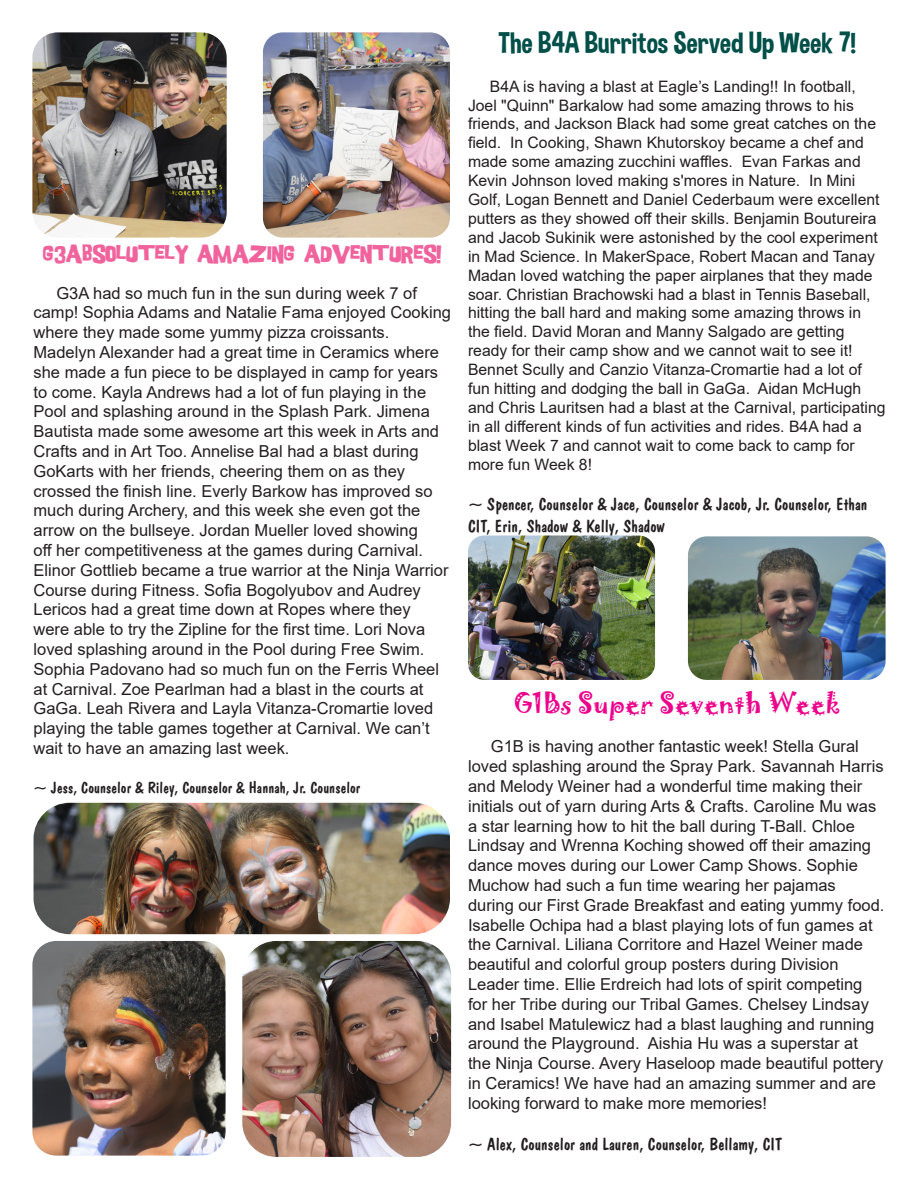
<style>
.page{position:relative;width:918px;height:1188px;background:#fff}
.page>*{position:absolute;margin:0;border:0;box-sizing:border-box;transform-origin:0 0}
.t1{font:30px "Dimbo";color:#004f48}
.t2{font:25.5px "Jokerman";color:#ed028c}
.t3{font:19.5px "Good Girl";color:#f0639d}
.t4{font:18px/21.6px "Dom Casual BT";color:#231f20}
.t5{font:16.5px/19.8px "Arial";color:#231f20}
.t6{font:16.5px "Dom Casual BT";color:#231f20}
.t7{font:15.75px/18.9px "Arial";color:#231f20}
</style>
<div class="page">
<img style="left:32px;top:32px;width:195px;height:206px">
<img style="left:263px;top:32px;width:187px;height:206px">
<img style="left:242px;top:941px;width:209px;height:216px">
<img style="left:32px;top:941px;width:193px;height:215px">
<img style="left:34px;top:803px;width:416px;height:131px">
<img style="left:688px;top:536px;width:197px;height:144px">
<img style="left:468px;top:536px;width:187px;height:144px">
<p class="t3" style="left:43px;top:244px;width:400px">G3Absolutely Amazing Adventures!</p>
<p class="t5" style="left:34px;top:283px;width:419px;text-indent:23px">G3A had so much fun in the sun during week 7 of camp! Sophia Adams and Natalie Fama enjoyed Cooking where they made some yummy pizza croissants.<br>Madelyn Alexander had a great time in Ceramics where she made a fun piece to be displayed in camp for years to come. Kayla Andrews had a lot of fun playing in the Pool and splashing around in the Splash Park. Jimena Bautista made some awesome art this week in Arts and Crafts and in Art Too. Annelise Bal had a blast during GoKarts with her friends, cheering them on as they crossed the finish line. Everly Barkow has improved so much during Archery, and this week she even got the arrow on the bullseye. Jordan Mueller loved showing<br>off her competitiveness at the games during Carnival.<br>Elinor Gottlieb became a true warrior at the Ninja Warrior Course during Fitness. Sofia Bogolyubov and Audrey Lericos had a great time down at Ropes where they<br>were able to try the Zipline for the first time. Lori Nova loved splashing around in the Pool during Free Swim.<br>Sophia Padovano had so much fun on the Ferris Wheel at Carnival. Zoe Pearlman had a blast in the courts at GaGa. Leah Rivera and Layla Vitanza-Cromartie loved playing the table games together at Carnival. We can’t wait to have an amazing last week.</p>
<p class="t6" style="left:34px;top:777px;width:328px">~ Jess, Counselor &amp; Riley, Counselor &amp; Hannah, Jr. Counselor</p>
<p class="t1" style="left:498px;top:24px;width:359px">The B4A Burritos Served Up Week 7!</p>
<p class="t7" style="left:468px;top:77px;width:419px;text-indent:22px">B4A is having a blast at Eagle’s Landing!! In football, Joel "Quinn" Barkalow had some amazing throws to his friends, and Jackson Black had some great catches on the field. In Cooking, Shawn Khutorskoy became a chef and made some amazing zucchini waffles. Evan Farkas and Kevin Johnson loved making s'mores in Nature. In Mini Golf, Logan Bennett and Daniel Cederbaum were excellent putters as they showed off their skills. Benjamin Boutureira and Jacob Sukinik were astonished by the cool experiment in Mad Science. In MakerSpace, Robert Macan and Tanay Madan loved watching the paper airplanes that they made soar. Christian Brachowski had a blast in Tennis Baseball, hitting the ball hard and making some amazing throws in the field. David Moran and Manny Salgado are getting ready for their camp show and we cannot wait to see it!<br>Bennet Scully and Canzio Vitanza-Cromartie had a lot of fun hitting and dodging the ball in GaGa. Aidan McHugh and Chris Lauritsen had a blast at the Carnival, participating in all different kinds of fun activities and rides. B4A had a blast Week 7 and cannot wait to come back to camp for more fun Week 8!</p>
<p class="t4" style="left:468px;top:493px;width:401px">~ Spencer, Counselor &amp; Jace, Counselor &amp; Jacob, Jr. Counselor, Ethan<br>CIT, Erin, Shadow &amp; Kelly, Shadow</p>
<p class="t2" style="left:514px;top:685px;width:327px">G1Bs Super Seventh Week</p>
<p class="t5" style="left:468px;top:737px;width:418px;text-indent:23px">G1B is having another fantastic week! Stella Gural loved splashing around the Spray Park. Savannah Harris and Melody Weiner had a wonderful time making their initials out of yarn during Arts &amp; Crafts. Caroline Mu was a star learning how to hit the ball during T-Ball. Chloe Lindsay and Wrenna Koching showed off their amazing dance moves during our Lower Camp Shows. Sophie Muchow had such a fun time wearing her pajamas during our First Grade Breakfast and eating yummy food.<br>Isabelle Ochipa had a blast playing lots of fun games at the Carnival. Liliana Corritore and Hazel Weiner made beautiful and colorful group posters during Division Leader time. Ellie Erdreich had lots of spirit competing for her Tribe during our Tribal Games. Chelsey Lindsay and Isabel Matulewicz had a blast laughing and running around the Playground. Aishia Hu was a superstar at the Ninja Course. Avery Haseloop made beautiful pottery in Ceramics! We have had an amazing summer and are looking forward to make more memories!</p>
<p class="t4" style="left:468px;top:1133px;width:316px">~ Alex, Counselor and Lauren, Counselor, Bellamy, CIT</p>
</div>
